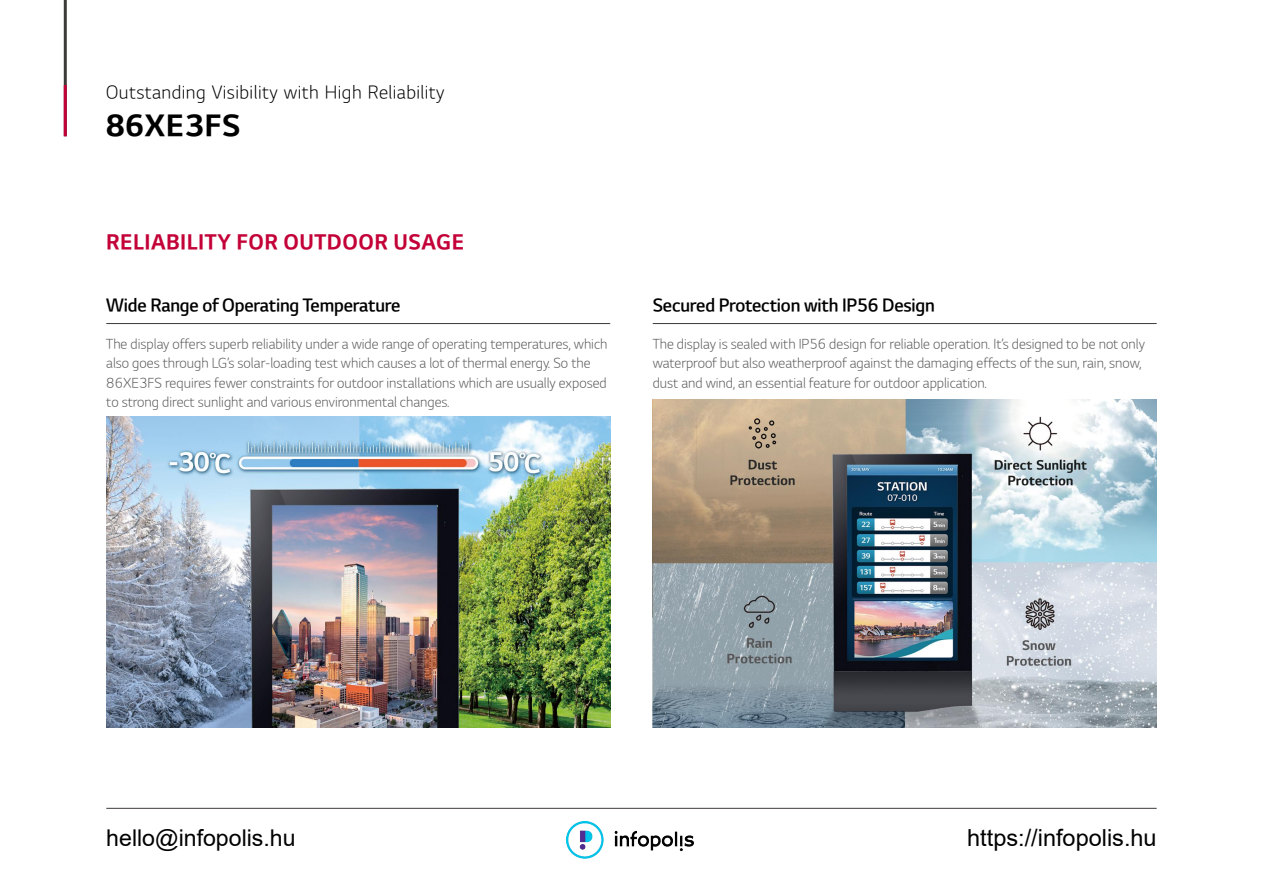
<style>
.page{position:relative;width:1263px;height:893px;background:#fff}
.page>*{position:absolute;margin:0;border:0;box-sizing:border-box;transform-origin:0 0}
.t1{font:30px "LG Sm Haotf TB";letter-spacing:.025em;color:#000}
.t2{font:23.55px "Arial";color:#000}
.t3{font:23.1px "Arial";color:#000}
.t4{font:21px "LG Sm Haotf TB";letter-spacing:.025em;color:#c30037}
.t5{font:18px "LG Sm Haotf TSB";letter-spacing:-.01em;color:#000}
.t6{font:18px "LG Sm Haotf TL";letter-spacing:.025em;color:#000}
.t7{font:13.5px/19.5px "LG Sm Haotf TL";color:#595757}
</style>
<div class="page">
<hr style="left:64px;top:0;width:3px;height:136px;background:#3e3a39">
<hr style="left:64px;top:85px;width:3px;height:51px;background:#c30037">
<hr style="left:106px;top:808px;width:1051px;height:1px;background:#3e3a39">
<img style="left:653px;top:400px;width:504px;height:327px">
<img style="left:106px;top:417px;width:504px;height:310px">
<hr style="left:106px;top:323px;width:504px;height:1px;background:#3e3a39">
<hr style="left:653px;top:323px;width:504px;height:1px;background:#3e3a39">
<img style="left:567px;top:821px;width:126px;height:38px">
<h3 class="t6" style="left:106px;top:84px;width:340px">Outstanding Visibility with High Reliability</h3>
<h1 class="t1" style="left:106px;top:111px;width:136px">86XE3FS</h1>
<h3 class="t4" style="left:106px;top:232px;width:359px">RELIABILITY FOR OUTDOOR USAGE</h3>
<h3 class="t5" style="left:106px;top:297px;width:296px">Wide Range of Operating Temperature</h3>
<h3 class="t5" style="left:653px;top:297px;width:284px">Secured Protection with IP56 Design</h3>
<p class="t7" style="left:106px;top:335px;width:503px">The display offers superb reliability under a wide range of operating temperatures, which also goes through LG’s solar-loading test which causes a lot of thermal energy. So the 86XE3FS requires fewer constraints for outdoor installations which are usually exposed to strong direct sunlight and various environmental changes.</p>
<p class="t7" style="left:653px;top:335px;width:494px">The display is sealed with IP56 design for reliable operation. It’s designed to be not only waterproof but also weatherproof against the damaging effects of the sun, rain, snow, dust and wind, an essential feature for outdoor application.</p>
<h3 class="t3" style="left:106px;top:822px;width:191px">hello@infopolis.hu</h3>
<h2 class="t2" style="left:967px;top:821px;width:191px">https://infopolis.hu</h2>
</div>
